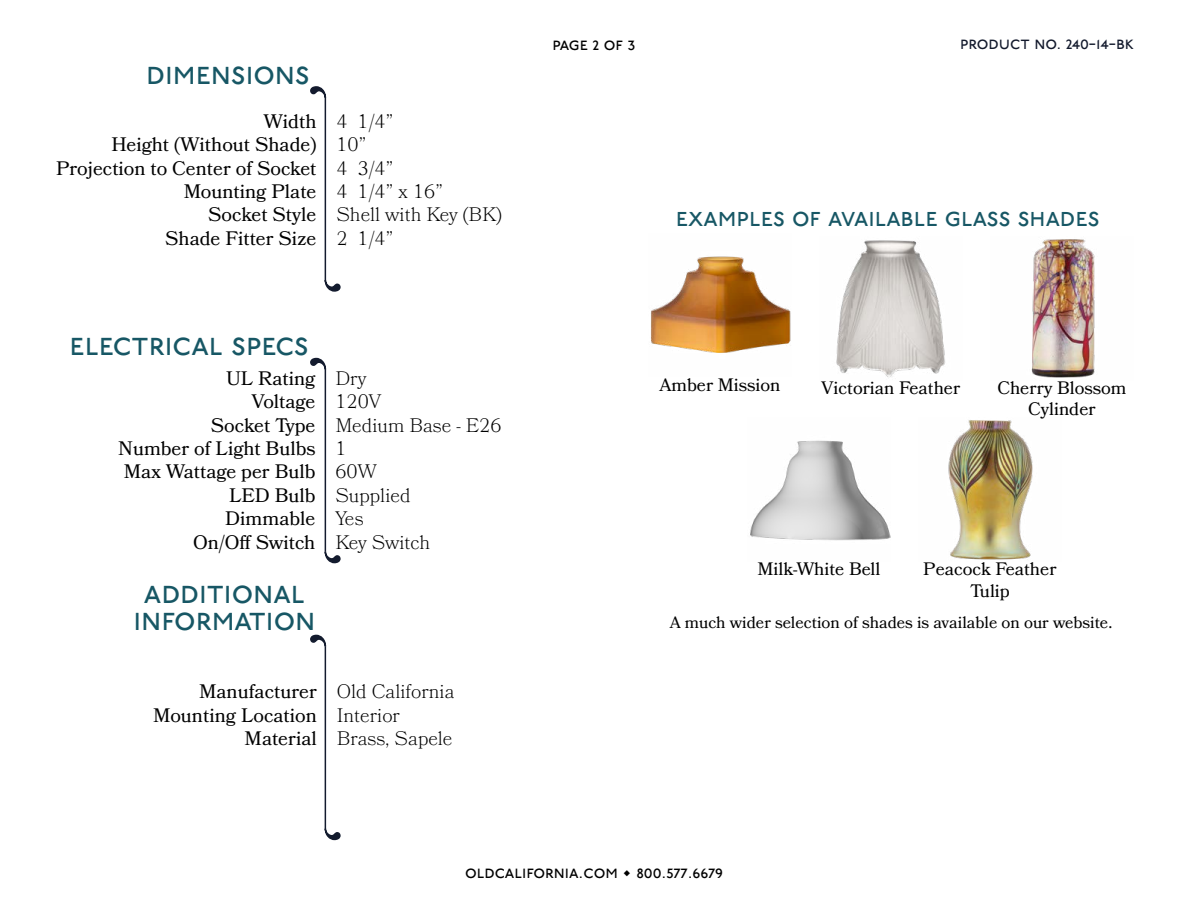
<style>
.page{position:relative;width:1188px;height:918px;background:#fff}
.page>*{position:absolute;margin:0;border:0;box-sizing:border-box;transform-origin:0 0}
.t1{font:33px/27px "P22 Underground Bk P";color:#175765;text-align:center}
.t2{font:27px "P22 Underground Bk P";color:#175765}
.t3{font:19.5px/23.4px "Bookmania";color:#000;text-align:right}
.t4{font:300 19.5px/23.4px "Bookmania";color:#000}
.t5{font:18px/21.6px "Bookmania";color:#000;text-align:center}
.t6{font:18px "P22 Underground Bk P";color:#000}
.t7{font:18px "P22 Underground Bk P";color:#131a2d}
.t8{font:16.5px "Bookmania";color:#000}
</style>
<div class="page">
<hr style="left:325px;top:98px;width:1px;height:182px;background:#131b2e">
<svg style="left:324px;top:279px;width:17px;height:13px"></svg>
<svg style="left:310px;top:86px;width:17px;height:13px"></svg>
<hr style="left:325px;top:369px;width:1px;height:183px;background:#131b2e">
<svg style="left:324px;top:550px;width:17px;height:14px"></svg>
<svg style="left:310px;top:358px;width:17px;height:13px"></svg>
<hr style="left:325px;top:646px;width:1px;height:182px;background:#131b2e">
<svg style="left:324px;top:827px;width:17px;height:13px"></svg>
<svg style="left:310px;top:634px;width:17px;height:14px"></svg>
<img style="left:651px;top:256px;width:140px;height:97px">
<img style="left:948px;top:420px;width:85px;height:140px">
<img style="left:750px;top:440px;width:141px;height:101px">
<img style="left:1031px;top:239px;width:64px;height:139px">
<img style="left:836px;top:240px;width:109px;height:137px">
<h1 class="t1" style="left:146px;top:61px;width:165px">dimensions</h1>
<p class="t3" style="left:56px;top:109px;width:262px">Width<br>Height (Without Shade)<br>Projection to Center of Socket<br>Mounting Plate<br>Socket Style<br>Shade Fitter Size</p>
<p class="t4" style="left:336px;top:109px;width:167px">4 1/4”<br>10”<br>4 3/4”<br>4 1/4” x 16”<br>Shell with Key (BK)<br>2 1/4”</p>
<h1 class="t1" style="left:70px;top:332px;width:241px">electrical specs</h1>
<p class="t3" style="left:118px;top:366px;width:199px">UL Rating<br>Voltage<br>Socket Type<br>Number of Light Bulbs<br>Max Wattage per Bulb<br>LED Bulb<br>Dimmable<br>On/Off Switch</p>
<h1 class="t1" style="left:133px;top:580px;width:183px">additional information</h1>
<p class="t4" style="left:335px;top:366px;width:168px">Dry<br>120V<br>Medium Base - E26<br>1<br>60W<br>Supplied<br>Yes<br>Key Switch</p>
<p class="t3" style="left:153px;top:680px;width:165px">Manufacturer<br>Mounting Location<br>Material</p>
<p class="t4" style="left:337px;top:680px;width:119px">Old California<br>Interior<br>Brass, Sapele</p>
<p class="t6" style="left:552px;top:33px;width:85px">page 2 of 3</p>
<p class="t7" style="left:960px;top:33px;width:175px">product no. 240-14-bk</p>
<h2 class="t2" style="left:676px;top:202px;width:425px">examples of available glass shades</h2>
<p class="t5" style="left:659px;top:374px;width:123px">Amber Mission</p>
<p class="t5" style="left:822px;top:377px;width:140px">Victorian Feather</p>
<p class="t5" style="left:997px;top:377px;width:131px">Cherry Blossom<br>Cylinder</p>
<p class="t5" style="left:757px;top:558px;width:125px">Milk-White Bell</p>
<p class="t5" style="left:923px;top:558px;width:135px">Peacock Feather<br>Tulip</p>
<p class="t8" style="left:670px;top:613px;width:444px">A much wider selection of shades is available on our website.</p>
<p class="t6" style="left:465px;top:861px;width:259px">oldcalifornia.com • 800.577.6679</p>
</div>
